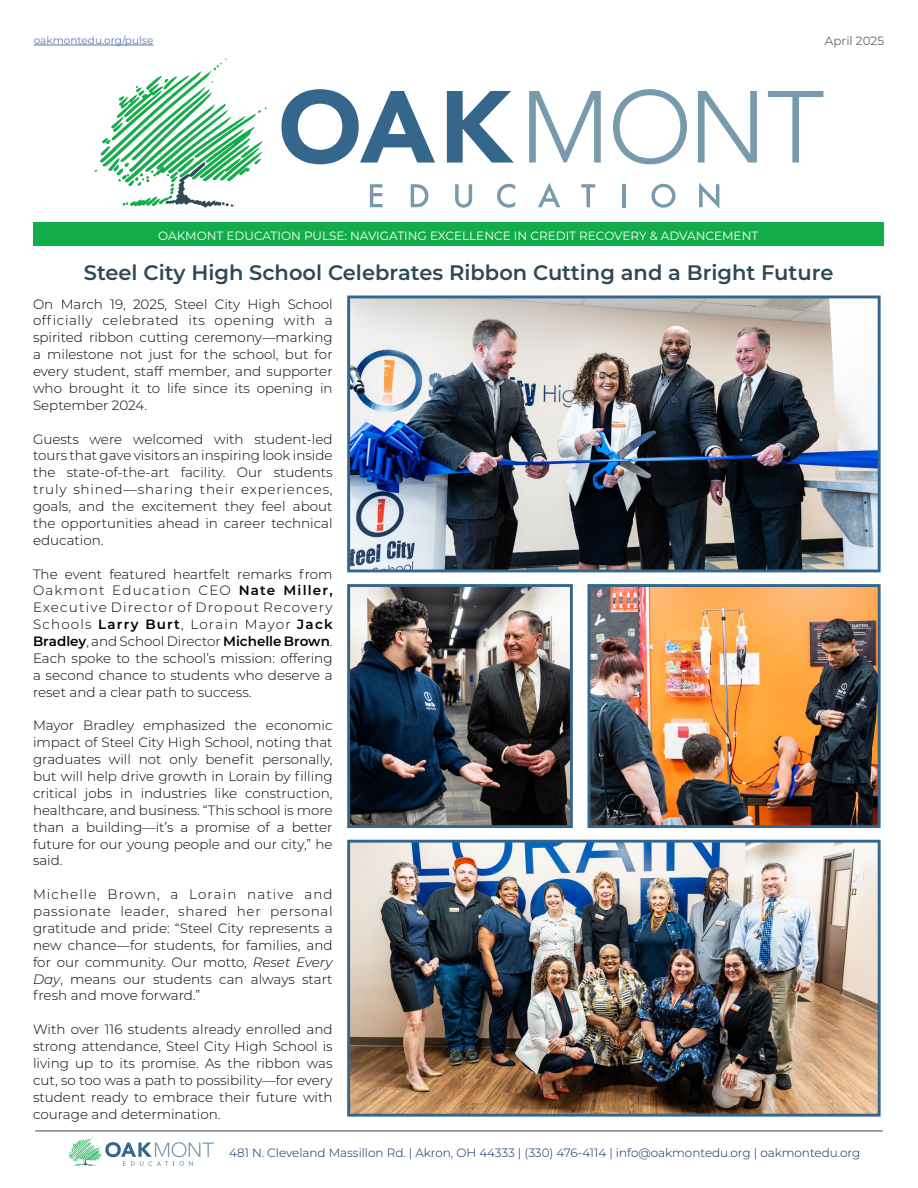
<style>
.page{position:relative;width:918px;height:1188px;background:#fff}
.page>*{position:absolute;margin:0;border:0;box-sizing:border-box;transform-origin:0 0}
.t1{font:600 21px "Montserrat";color:#2f4858}
.t2{font:300 13.5px/16.8px "Montserrat";color:#000;text-align:justify}
.t3{font:300 12px "Montserrat";color:#00245d}
.t4{font:12px "Montserrat";color:#fff}
.t5{font:12px "Montserrat";color:#636466}
.t6{font:10.5px "Montserrat";color:#5879b0}
.s1{font-weight:600}
.s2{font-style:italic}
</style>
<div class="page">
<svg style="left:281px;top:89px;width:154px;height:75px"></svg>
<svg style="left:447px;top:91px;width:67px;height:72px"></svg>
<svg style="left:529px;top:91px;width:72px;height:72px"></svg>
<svg style="left:613px;top:89px;width:74px;height:75px"></svg>
<svg style="left:698px;top:91px;width:59px;height:72px"></svg>
<svg style="left:768px;top:91px;width:56px;height:72px"></svg>
<svg style="left:370px;top:184px;width:13px;height:23px"></svg>
<svg style="left:411px;top:184px;width:17px;height:23px"></svg>
<svg style="left:455px;top:184px;width:17px;height:24px"></svg>
<svg style="left:497px;top:184px;width:18px;height:24px"></svg>
<svg style="left:538px;top:183px;width:22px;height:24px"></svg>
<svg style="left:581px;top:184px;width:14px;height:23px"></svg>
<hr style="left:622px;top:184px;width:4px;height:23px;background:#799aac">
<svg style="left:651px;top:184px;width:25px;height:24px"></svg>
<svg style="left:699px;top:183px;width:20px;height:25px"></svg>
<svg style="left:95px;top:59px;width:172px;height:149px"></svg>
<hr style="left:34px;top:45px;width:119px;height:1px;background:#5879b0">
<div style="left:33px;top:222px;width:851px;height:24px;background:#12ac4b"></div>
<hr style="left:35px;top:1131px;width:848px;height:1px;background:#2f4858">
<svg style="left:68px;top:1136px;width:146px;height:30px"></svg>
<img style="left:351px;top:300px;width:526px;height:268px">
<div style="left:347px;top:296px;width:534px;height:276px;border:3px solid #34658a"></div>
<img style="left:592px;top:588px;width:285px;height:236px">
<div style="left:588px;top:584px;width:293px;height:244px;border:3px solid #34658a"></div>
<img style="left:351px;top:588px;width:218px;height:236px">
<div style="left:347px;top:584px;width:226px;height:244px;border:3px solid #34658a"></div>
<img style="left:351px;top:844px;width:526px;height:269px">
<div style="left:347px;top:840px;width:534px;height:277px;border:3px solid #34658a"></div>
<p class="t6" style="left:34px;top:33px;width:121px">oakmontedu.org/pulse</p>
<p class="t5" style="left:825px;top:33px;width:61px">April 2025</p>
<p class="t4" style="left:158px;top:228px;width:602px">OAKMONT EDUCATION PULSE: NAVIGATING EXCELLENCE IN CREDIT RECOVERY &amp; ADVANCEMENT</p>
<h1 class="t1" style="left:84px;top:258px;width:751px">Steel City High School Celebrates Ribbon Cutting and a Bright Future</h1>
<p class="t2" style="left:33px;top:295px;width:301px">On March 19, 2025, Steel City High School officially celebrated its opening with a spirited ribbon cutting ceremony—marking a milestone not just for the school, but for every student, staff member, and supporter who brought it to life since its opening in September 2024.</p>
<p class="t2" style="left:33px;top:430px;width:301px">Guests were welcomed with student-led tours that gave visitors an inspiring look inside the state-of-the-art facility. Our students truly shined—sharing their experiences, goals, and the excitement they feel about the opportunities ahead in career technical education.</p>
<p class="t2" style="left:33px;top:565px;width:301px">The event featured heartfelt remarks from Oakmont Education CEO <span class="s1">Nate Miller, </span>Executive Director of Dropout Recovery Schools <span class="s1">Larry Burt</span>, Lorain Mayor <span class="s1">Jack Bradley</span>, and School Director <span class="s1">Michelle Brown</span>.<br>Each spoke to the school’s mission: offering a second chance to students who deserve a reset and a clear path to success.</p>
<p class="t2" style="left:33px;top:717px;width:301px">Mayor Bradley emphasized the economic impact of Steel City High School, noting that graduates will not only benefit personally, but will help drive growth in Lorain by filling critical jobs in industries like construction, healthcare, and business. “This school is more than a building—it’s a promise of a better future for our young people and our city,” he said.</p>
<p class="t2" style="left:33px;top:886px;width:301px">Michelle Brown, a Lorain native and passionate leader, shared her personal gratitude and pride: “Steel City represents a new chance—for students, for families, and for our community. Our motto, <span class="s2">Reset Every Day</span>, means our students can always start fresh and move forward.”</p>
<p class="t2" style="left:33px;top:1021px;width:301px">With over 116 students already enrolled and strong attendance, Steel City High School is living up to its promise. As the ribbon was cut, so too was a path to possibility—for every student ready to embrace their future with courage and determination.</p>
<p class="t3" style="left:229px;top:1144px;width:633px">481 N. Cleveland Massillon Rd. | Akron, OH 44333 | (330) 476-4114 | info@oakmontedu.org | oakmontedu.org</p>
</div>
